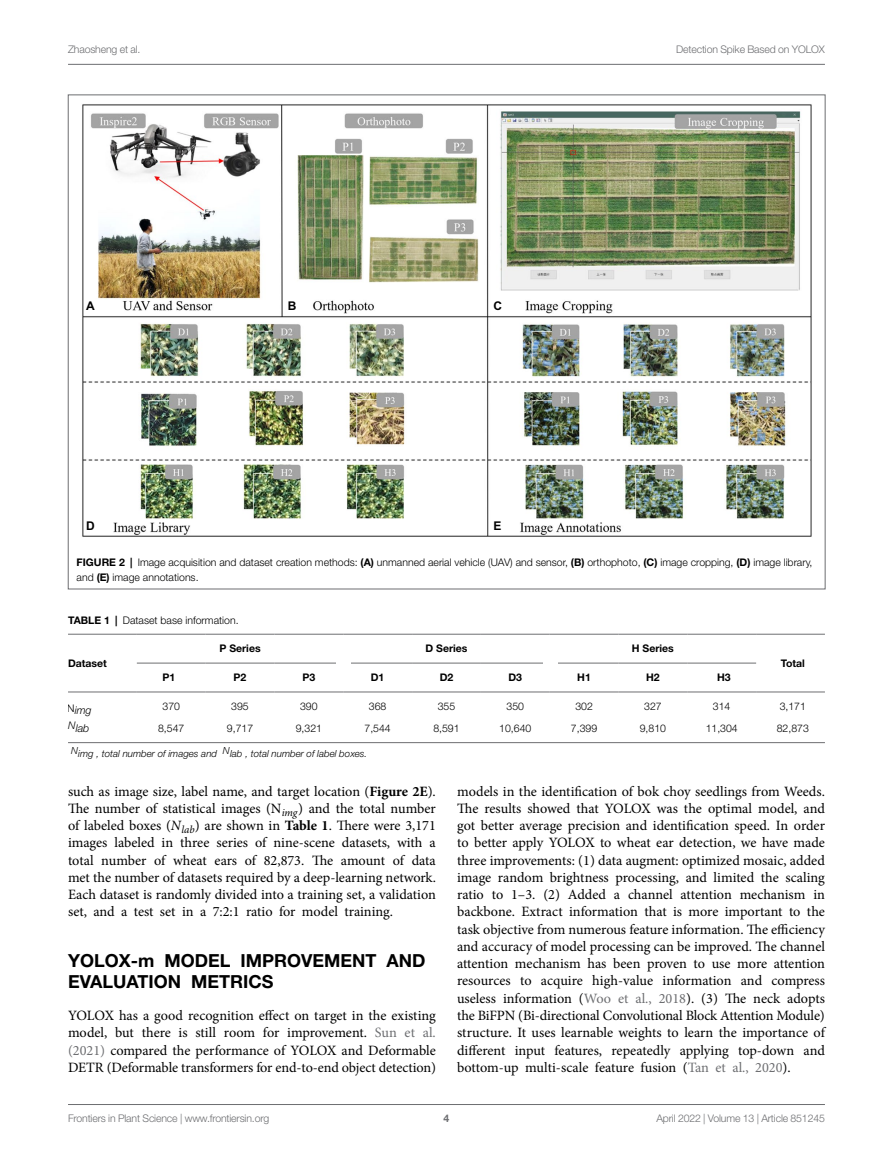
<style>
.page{position:relative;width:893px;height:1170px;background:#fff}
.page>*{position:absolute;margin:0;border:0;box-sizing:border-box;transform-origin:0 0}
.HEAD_1{font:700 18px/21px "Helvetica Neue LT Std";color:#000}
.TEXT_FLUSH{font:14.25px/17.2px "Minion Pro";letter-spacing:-.01em;color:#000;text-align:justify}
.TEXT{font:14.25px/17.2px "Minion Pro";color:#000}
.t1{font:700 12px "Arial";color:#000}
.spi-math-img{font:italic 10.8px "Minion Pro";letter-spacing:-.01em;color:#000}
.spi-math-img-2{font:italic 300 10.8px "Helvetica Neue LT Std";color:#000}
.FIG_LEG{font:300 10.5px/14.2px "Helvetica Neue LT Std";color:#000}
.t2{font:300 10.5px "Helvetica Neue LT Std";letter-spacing:-.015em;color:#6d6e71}
.TB_TX{font:300 10.5px "Helvetica Neue LT Std";color:#000}
.TT_NO_RULE{font:300 10.5px "Helvetica Neue LT Std";color:#000}
.TB_CH{font:700 10.5px "Helvetica Neue LT Std";color:#000}
.TB_STH{font:700 10.5px "Helvetica Neue LT Std";color:#000}
.t3{font:700 10.5px "Helvetica Neue LT Std";color:#6d6e71}
.spi-math-img-3{font:italic 300 9.75px "Helvetica Neue LT Std";color:#000}
.s1{font-weight:700}
.s2{color:#6d6e71}
</style>
<div class="page">
<hr style="left:68px;top:64px;width:757px;height:1px;background:#6d6e71">
<hr style="left:68px;top:1104px;width:757px;height:1px;background:#6d6e71">
<img style="left:82px;top:104px;width:730px;height:433px">
<hr style="left:68px;top:742px;width:757px;height:1px;background:#6d6e71">
<hr style="left:137px;top:634px;width:69px;height:1px;background:#6d6e71">
<hr style="left:206px;top:634px;width:68px;height:1px;background:#6d6e71">
<hr style="left:274px;top:634px;width:69px;height:1px;background:#6d6e71">
<hr style="left:343px;top:634px;width:69px;height:1px;background:#6d6e71">
<hr style="left:412px;top:634px;width:69px;height:1px;background:#6d6e71">
<hr style="left:481px;top:634px;width:69px;height:1px;background:#6d6e71">
<hr style="left:550px;top:634px;width:68px;height:1px;background:#6d6e71">
<hr style="left:618px;top:634px;width:69px;height:1px;background:#6d6e71">
<hr style="left:687px;top:634px;width:69px;height:1px;background:#6d6e71">
<hr style="left:756px;top:634px;width:69px;height:1px;background:#6d6e71">
<hr style="left:756px;top:691px;width:69px;height:1px;background:#6d6e71">
<hr style="left:68px;top:634px;width:69px;height:1px;background:#6d6e71">
<hr style="left:68px;top:691px;width:69px;height:1px;background:#6d6e71">
<hr style="left:206px;top:662px;width:68px;height:1px;background:#6d6e71">
<hr style="left:206px;top:691px;width:68px;height:1px;background:#6d6e71">
<hr style="left:274px;top:662px;width:69px;height:1px;background:#6d6e71">
<hr style="left:274px;top:691px;width:69px;height:1px;background:#6d6e71">
<hr style="left:343px;top:662px;width:69px;height:1px;background:#6d6e71">
<hr style="left:343px;top:691px;width:69px;height:1px;background:#6d6e71">
<hr style="left:412px;top:662px;width:69px;height:1px;background:#6d6e71">
<hr style="left:412px;top:691px;width:69px;height:1px;background:#6d6e71">
<hr style="left:481px;top:662px;width:69px;height:1px;background:#6d6e71">
<hr style="left:481px;top:691px;width:69px;height:1px;background:#6d6e71">
<hr style="left:550px;top:662px;width:68px;height:1px;background:#6d6e71">
<hr style="left:550px;top:691px;width:68px;height:1px;background:#6d6e71">
<hr style="left:618px;top:662px;width:69px;height:1px;background:#6d6e71">
<hr style="left:618px;top:691px;width:69px;height:1px;background:#6d6e71">
<hr style="left:687px;top:662px;width:69px;height:1px;background:#6d6e71">
<hr style="left:687px;top:691px;width:69px;height:1px;background:#6d6e71">
<hr style="left:137px;top:662px;width:69px;height:1px;background:#6d6e71">
<hr style="left:137px;top:691px;width:69px;height:1px;background:#6d6e71">
<div style="left:336px;top:652px;width:15px;height:21px;background:#fff"></div>
<div style="left:543px;top:652px;width:15px;height:21px;background:#fff"></div>
<p class="t2" style="left:68px;top:42px;width:74px">Zhaosheng et al.</p>
<p class="t2" style="left:676px;top:42px;width:150px">Detection Spike Based on YOLOX</p>
<p class="t1" style="left:86px;top:297px;width:10px">A</p>
<p class="t1" style="left:288px;top:297px;width:10px">B</p>
<p class="t1" style="left:493px;top:297px;width:10px">C</p>
<p class="t1" style="left:86px;top:517px;width:10px">D</p>
<p class="t1" style="left:493px;top:517px;width:10px">E</p>
<p class="FIG_LEG" style="left:77px;top:555px;width:737px"><span class="s1">FIGURE 2 |</span> Image acquisition and dataset creation methods: <span class="s1">(A)</span> unmanned aerial vehicle (UAV) and sensor, <span class="s1">(B)</span> orthophoto, <span class="s1">(C)</span> image cropping, <span class="s1">(D)</span> image library, and <span class="s1">(E)</span> image annotations.</p>
<p class="TT_NO_RULE" style="left:68px;top:613px;width:172px"><span class="s1">TABLE 1 |</span> Dataset base information.</p>
<p class="TB_CH" style="left:68px;top:656px;width:40px">Dataset</p>
<p class="TB_STH" style="left:219px;top:642px;width:43px">P Series</p>
<p class="TB_STH" style="left:425px;top:642px;width:43px">D Series</p>
<p class="TB_STH" style="left:632px;top:642px;width:43px">H Series</p>
<p class="TB_CH" style="left:781px;top:656px;width:26px">Total</p>
<p class="TB_CH" style="left:163px;top:671px;width:14px">P1</p>
<p class="TB_CH" style="left:234px;top:671px;width:14px">P2</p>
<p class="TB_CH" style="left:302px;top:671px;width:14px">P3</p>
<p class="TB_CH" style="left:371px;top:671px;width:15px">D1</p>
<p class="TB_CH" style="left:440px;top:671px;width:15px">D2</p>
<p class="TB_CH" style="left:508px;top:671px;width:15px">D3</p>
<p class="TB_CH" style="left:577px;top:671px;width:15px">H1</p>
<p class="TB_CH" style="left:646px;top:671px;width:15px">H2</p>
<p class="TB_CH" style="left:717px;top:671px;width:15px">H3</p>
<p class="spi-math-img-2" style="left:67px;top:704px;width:26px"><sup>N</sup>img</p>
<p class="TB_TX" style="left:162px;top:700px;width:19px">370</p>
<p class="TB_TX" style="left:231px;top:700px;width:19px">395</p>
<p class="TB_TX" style="left:300px;top:700px;width:19px">390</p>
<p class="TB_TX" style="left:369px;top:700px;width:19px">368</p>
<p class="TB_TX" style="left:438px;top:700px;width:19px">355</p>
<p class="TB_TX" style="left:507px;top:700px;width:19px">350</p>
<p class="TB_TX" style="left:575px;top:700px;width:19px">302</p>
<p class="TB_TX" style="left:644px;top:700px;width:19px">327</p>
<p class="TB_TX" style="left:713px;top:700px;width:19px">314</p>
<p class="TB_TX" style="left:780px;top:700px;width:28px">3,171</p>
<p class="spi-math-img-2" style="left:68px;top:721px;width:23px"><sup>N</sup>lab</p>
<p class="TB_TX" style="left:158px;top:721px;width:28px">8,547</p>
<p class="TB_TX" style="left:227px;top:721px;width:28px">9,717</p>
<p class="TB_TX" style="left:296px;top:721px;width:28px">9,321</p>
<p class="TB_TX" style="left:365px;top:721px;width:28px">7,544</p>
<p class="TB_TX" style="left:433px;top:721px;width:28px">8,591</p>
<p class="TB_TX" style="left:499px;top:721px;width:34px">10,640</p>
<p class="TB_TX" style="left:571px;top:721px;width:28px">7,399</p>
<p class="TB_TX" style="left:640px;top:721px;width:28px">9,810</p>
<p class="TB_TX" style="left:706px;top:721px;width:34px">11,304</p>
<p class="TB_TX" style="left:777px;top:721px;width:34px">82,873</p>
<p class="spi-math-img-3" style="left:71px;top:748px;width:148px">Nimg , total number of images and</p>
<p class="spi-math-img-3" style="left:223px;top:748px;width:146px">Nlab , total number of label boxes.</p>
<p class="TEXT" style="left:68px;top:782px;width:369px">such as image size, label name, and target location (<span class="s1">Figure 2E</span>).<br>The number of statistical images (</p>
<p class="spi-math-img" style="left:271px;top:805px;width:28px"><sup>N</sup>img</p>
<p class="TEXT" style="left:298px;top:799px;width:139px">) and the total number</p>
<p class="TEXT" style="left:68px;top:817px;width:369px;text-align:justify;text-indent:127px">) are shown in <span class="s1">Table 1</span>. There were 3,171 images labeled in three series of nine-scene datasets, with a total number of wheat ears of 82,873. The amount of data met the number of datasets required by a deep-learning network.<br>Each dataset is randomly divided into a training set, a validation set, and a test set in a 7:2:1 ratio for model training.</p>
<p class="HEAD_1" style="left:68px;top:950px;width:359px">YOLOX-m MODEL IMPROVEMENT AND<br>EVALUATION METRICS</p>
<p class="TEXT_FLUSH" style="left:68px;top:1006px;width:369px">YOLOX has a good recognition effect on target in the existing model, but there is still room for improvement. <span class="s2">Sun et al. (2021)</span> compared the performance of YOLOX and Deformable DETR (Deformable transformers for end-to-end object detection)</p>
<p class="TEXT" style="left:68px;top:817px;width:104px">of labeled boxes (</p>
<p class="spi-math-img" style="left:171px;top:822px;width:25px"><sup>N</sup>lab</p>
<p class="TEXT_FLUSH" style="left:457px;top:782px;width:369px">models in the identification of bok choy seedlings from Weeds.<br>The results showed that YOLOX was the optimal model, and got better average precision and identification speed. In order to better apply YOLOX to wheat ear detection, we have made three improvements: (1) data augment: optimized mosaic, added image random brightness processing, and limited the scaling ratio to 1–3. (2) Added a channel attention mechanism in backbone. Extract information that is more important to the task objective from numerous feature information. The efficiency and accuracy of model processing can be improved. The channel attention mechanism has been proven to use more attention resources to acquire high-value information and compress useless information (<span class="s2">Woo et al., 2018</span>). (3) The neck adopts the BiFPN (Bi-directional Convolutional Block Attention Module) structure. It uses learnable weights to learn the importance of different input features, repeatedly applying top-down and bottom-up multi-scale feature fusion (<span class="s2">Tan et al., 2020</span>).</p>
<p class="t2" style="left:68px;top:1111px;width:203px">Frontiers in Plant Science | www.frontiersin.org</p>
<p class="t3" style="left:444px;top:1111px;width:7px">4</p>
<p class="t2" style="left:656px;top:1111px;width:170px">April 2022 | Volume 13 | Article 851245</p>
</div>
